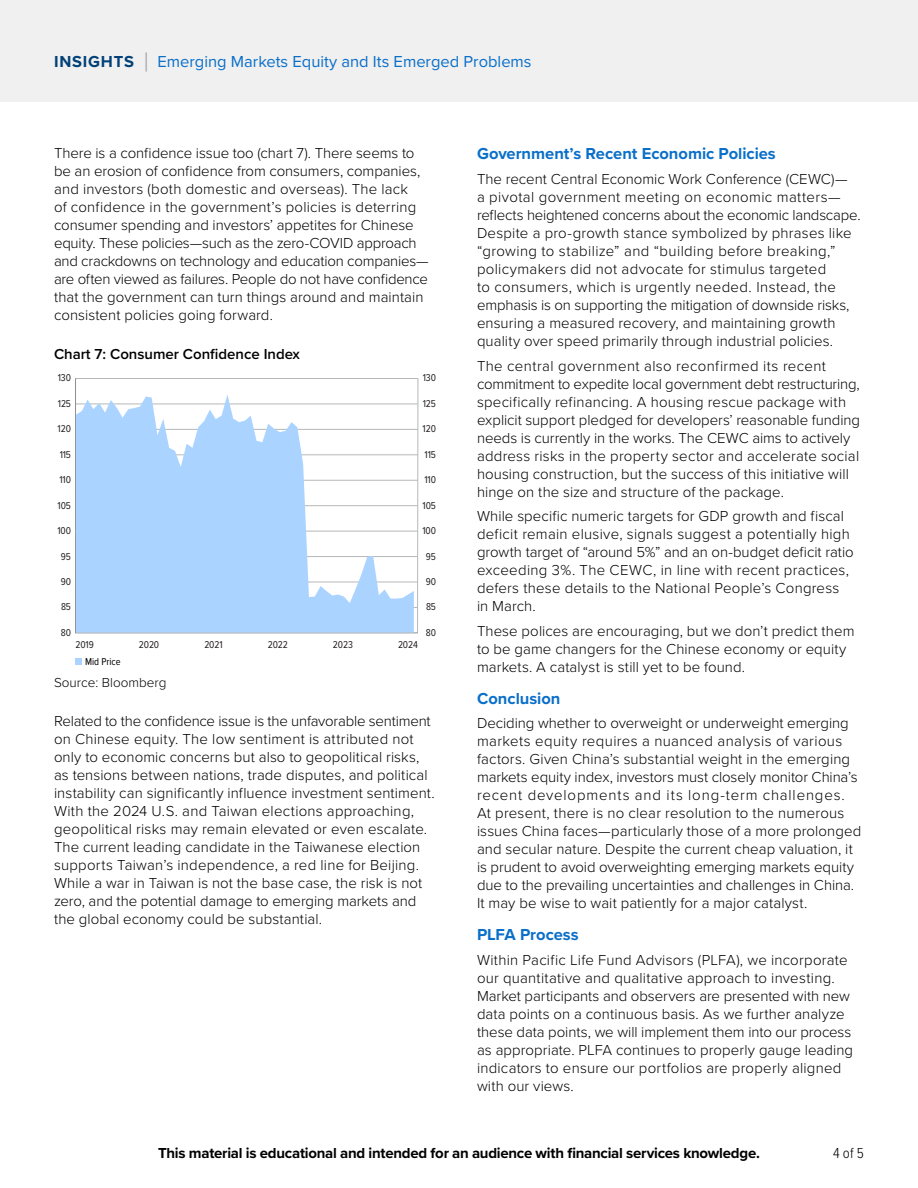
<style>
.page{position:relative;width:918px;height:1188px;background:#fff}
.page>*{position:absolute;margin:0;border:0;box-sizing:border-box;transform-origin:0 0}
.t1{font:700 16.5px "Proxima Nova";color:#0a6fc9}
.t2{font:16.5px "Proxima Nova";color:#0a6fc9}
.t3{font:300 15px/18px "Proxima Nova";letter-spacing:.005em;color:#000}
.t4{font:700 15px "Proxima Nova";letter-spacing:-.015em;color:#000}
.t5{font:600 15px "Proxima Nova";color:#000}
.t6{font:300 15px "Proxima Nova Cond";color:#000}
.t7{font:300 13.5px "Proxima Nova";color:#000}
.t8{font:10.35px "Proxima Nova Cond";letter-spacing:-.01em;color:#231f20}
.t9{font:10.35px "Proxima Nova Cond";color:#000}
.s1{font-weight:700;color:#024178}
.s2{font-weight:300;font-size:27px;color:#a3a3a7}
</style>
<div class="page">
<div style="left:0;top:0;width:918px;height:102px;background:#f0f0f0"></div>
<hr style="left:417px;top:378px;width:1px;height:255px;background:#b5b7b9">
<hr style="left:76px;top:378px;width:342px;height:1px;background:#b5b7b9">
<hr style="left:75px;top:429px;width:343px;height:1px;background:#b5b7b9">
<hr style="left:75px;top:404px;width:343px;height:1px;background:#b5b7b9">
<hr style="left:76px;top:455px;width:342px;height:1px;background:#b5b7b9">
<hr style="left:76px;top:480px;width:342px;height:1px;background:#b5b7b9">
<hr style="left:76px;top:505px;width:342px;height:1px;background:#b5b7b9">
<hr style="left:76px;top:607px;width:342px;height:1px;background:#b5b7b9">
<hr style="left:76px;top:556px;width:342px;height:1px;background:#b5b7b9">
<hr style="left:76px;top:582px;width:342px;height:1px;background:#b5b7b9">
<hr style="left:76px;top:632px;width:342px;height:1px;background:#8c8e91">
<hr style="left:75px;top:378px;width:1px;height:255px;background:#8c8e91">
<div style="left:75px;top:658px;width:7px;height:7px;background:#aad4ff"></div>
<hr style="left:76px;top:531px;width:342px;height:1px;background:#b5b7b9">
<svg style="left:76px;top:395px;width:338px;height:238px;fill:#aad4ff"></svg>
<p class="t2" style="left:54px;top:49px;width:479px"><span class="s1">INSIGHTS</span> <span class="s2">|</span> Emerging Markets Equity and Its Emerged Problems</p>
<p class="t3" style="left:54px;top:143px;width:376px">There is a confidence issue too (chart 7). There seems to be an erosion of confidence from consumers, companies, and investors (both domestic and overseas). The lack<br>of confidence in the government’s policies is deterring consumer spending and investors’ appetites for Chinese equity. These policies—such as the zero-COVID approach and crackdowns on technology and education companies— are often viewed as failures. People do not have confidence that the government can turn things around and maintain consistent policies going forward.</p>
<p class="t5" style="left:54px;top:343px;width:248px">Chart 7: Consumer Confidence Index</p>
<p class="t8" style="left:58px;top:372px;width:15px">130</p>
<p class="t8" style="left:58px;top:398px;width:15px">125</p>
<p class="t8" style="left:58px;top:423px;width:15px">120</p>
<p class="t8" style="left:60px;top:449px;width:13px">115</p>
<p class="t8" style="left:59px;top:474px;width:13px">110</p>
<p class="t8" style="left:58px;top:499px;width:15px">105</p>
<p class="t8" style="left:57px;top:525px;width:15px">100</p>
<p class="t8" style="left:61px;top:550px;width:12px">95</p>
<p class="t8" style="left:61px;top:576px;width:12px">90</p>
<p class="t8" style="left:61px;top:601px;width:11px">85</p>
<p class="t8" style="left:61px;top:627px;width:12px">80</p>
<p class="t8" style="left:423px;top:372px;width:15px">130</p>
<p class="t8" style="left:423px;top:398px;width:15px">125</p>
<p class="t8" style="left:423px;top:423px;width:15px">120</p>
<p class="t8" style="left:425px;top:449px;width:13px">115</p>
<p class="t8" style="left:424px;top:474px;width:13px">110</p>
<p class="t8" style="left:423px;top:500px;width:15px">105</p>
<p class="t8" style="left:422px;top:525px;width:15px">100</p>
<p class="t8" style="left:426px;top:550px;width:12px">95</p>
<p class="t8" style="left:426px;top:576px;width:12px">90</p>
<p class="t8" style="left:426px;top:601px;width:11px">85</p>
<p class="t8" style="left:426px;top:627px;width:12px">80</p>
<p class="t8" style="left:75px;top:639px;width:20px">2019</p>
<p class="t8" style="left:139px;top:639px;width:22px">2020</p>
<p class="t8" style="left:204px;top:639px;width:20px">2021</p>
<p class="t8" style="left:268px;top:639px;width:22px">2022</p>
<p class="t8" style="left:333px;top:639px;width:21px">2023</p>
<p class="t8" style="left:398px;top:639px;width:21px">2024</p>
<p class="t9" style="left:85px;top:656px;width:37px">Mid Price</p>
<p class="t7" style="left:54px;top:673px;width:114px">Source: Bloomberg</p>
<p class="t3" style="left:54px;top:711px;width:382px">Related to the confidence issue is the unfavorable sentiment on Chinese equity. The low sentiment is attributed not only to economic concerns but also to geopolitical risks, as tensions between nations, trade disputes, and political instability can significantly influence investment sentiment.<br>With the 2024 U.S. and Taiwan elections approaching, geopolitical risks may remain elevated or even escalate.<br>The current leading candidate in the Taiwanese election supports Taiwan’s independence, a red line for Beijing.<br>While a war in Taiwan is not the base case, the risk is not zero, and the potential damage to emerging markets and the global economy could be substantial.</p>
<p class="t1" style="left:477px;top:141px;width:300px">Government’s Recent Economic Policies</p>
<p class="t3" style="left:477px;top:169px;width:385px">The recent Central Economic Work Conference (CEWC)—<br>a pivotal government meeting on economic matters— reflects heightened concerns about the economic landscape.<br>Despite a pro-growth stance symbolized by phrases like “growing to stabilize” and “building before breaking,” policymakers did not advocate for stimulus targeted<br>to consumers, which is urgently needed. Instead, the emphasis is on supporting the mitigation of downside risks, ensuring a measured recovery, and maintaining growth quality over speed primarily through industrial policies.</p>
<p class="t3" style="left:477px;top:356px;width:385px">The central government also reconfirmed its recent commitment to expedite local government debt restructuring, specifically refinancing. A housing rescue package with explicit support pledged for developers’ reasonable funding needs is currently in the works. The CEWC aims to actively address risks in the property sector and accelerate social housing construction, but the success of this initiative will hinge on the size and structure of the package.</p>
<p class="t3" style="left:477px;top:507px;width:378px">While specific numeric targets for GDP growth and fiscal deficit remain elusive, signals suggest a potentially high growth target of “around 5%” and an on-budget deficit ratio exceeding 3%. The CEWC, in line with recent practices, defers these details to the National People’s Congress in March.</p>
<p class="t3" style="left:477px;top:621px;width:379px">These polices are encouraging, but we don’t predict them to be game changers for the Chinese economy or equity markets. A catalyst is still yet to be found.</p>
<p class="t1" style="left:477px;top:686px;width:85px">Conclusion</p>
<p class="t3" style="left:477px;top:714px;width:386px">Deciding whether to overweight or underweight emerging markets equity requires a nuanced analysis of various factors. Given China’s substantial weight in the emerging markets equity index, investors must closely monitor China’s recent developments and its long-term challenges.<br>At present, there is no clear resolution to the numerous issues China faces—particularly those of a more prolonged and secular nature. Despite the current cheap valuation, it is prudent to avoid overweighting emerging markets equity due to the prevailing uncertainties and challenges in China.<br>It may be wise to wait patiently for a major catalyst.</p>
<p class="t1" style="left:477px;top:922px;width:103px">PLFA Process</p>
<p class="t3" style="left:477px;top:950px;width:378px">Within Pacific Life Fund Advisors (PLFA), we incorporate our quantitative and qualitative approach to investing.<br>Market participants and observers are presented with new data points on a continuous basis. As we further analyze these data points, we will implement them into our process as appropriate. PLFA continues to properly gauge leading indicators to ensure our portfolios are properly aligned with our views.</p>
<p class="t4" style="left:158px;top:1142px;width:603px">This material is educational and intended for an audience with financial services knowledge.</p>
<p class="t6" style="left:833px;top:1142px;width:32px">4 of 5</p>
</div>
